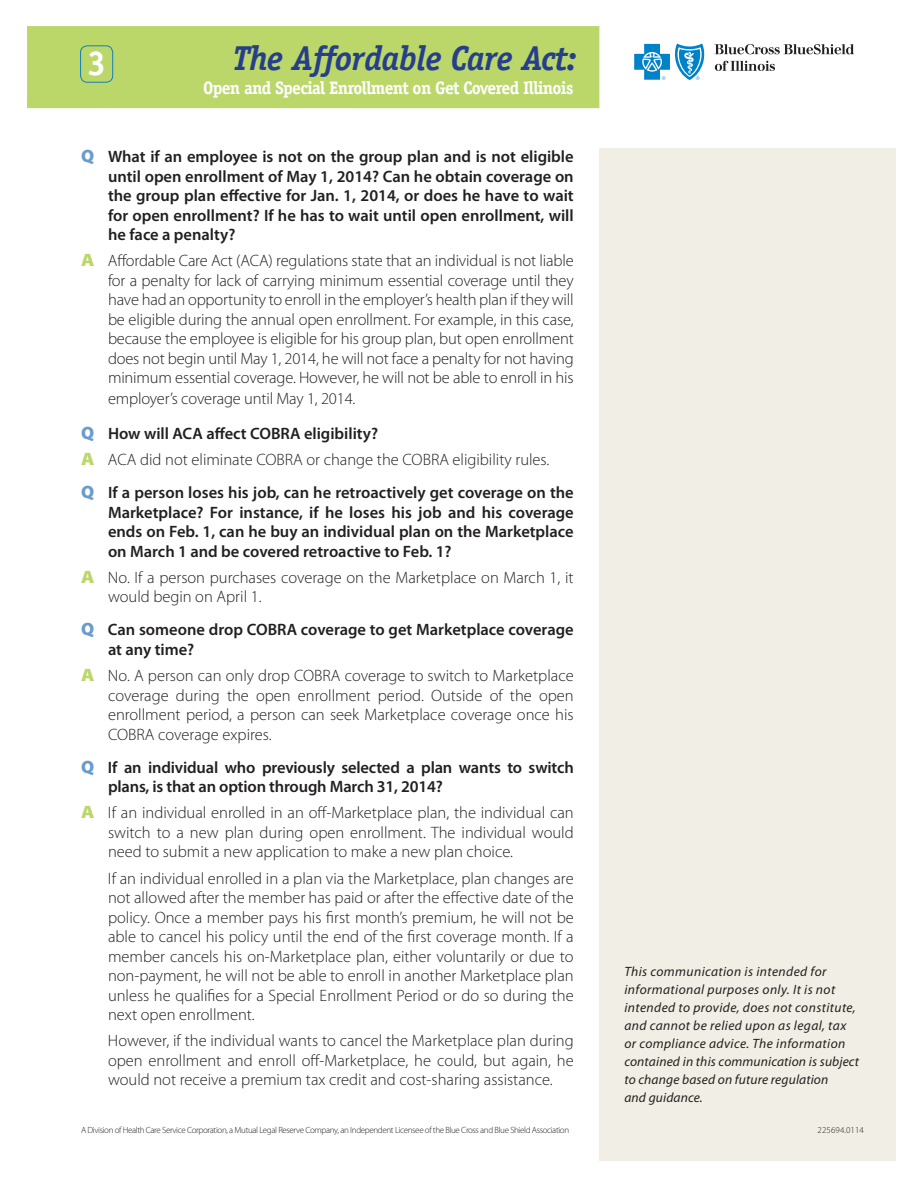
<style>
.page{position:relative;width:918px;height:1188px;background:#fff}
.page>*{position:absolute;margin:0;border:0;box-sizing:border-box;transform-origin:0 0}
.t1{font:italic 700 34.65px "Officina Serif";letter-spacing:-.025em;color:#263f8a}
.t2{font:700 34.5px "Officina Serif";color:#fff}
.t3{font:700 18px "Officina Serif";letter-spacing:-.04em;color:#fff}
.BODY_L_A_body{font:300 16.5px/19.5px "Myriad Pro";color:#231f20;text-align:justify}
.BODY_L_Q_body{font:600 16.5px/19.5px "Myriad Pro";color:#231f20;text-align:justify}
.Closing_statement{font:italic 13.5px/18px "Myriad Pro";letter-spacing:.03em;color:#231f20}
.t4{font:300 9px "Myriad Pro";letter-spacing:-.04em;color:#231f20}
.t5{font:300 9px "Myriad Pro";letter-spacing:.01em;color:#231f20}
.s1{font-weight:900;font-size:18px;color:#699cce}
.s2{font-weight:900;font-size:18px;color:#bbd76a}
</style>
<div class="page">
<svg style="left:634px;top:44px;width:71px;height:36px"></svg>
<svg style="left:715px;top:44px;width:139px;height:10px"></svg>
<svg style="left:715px;top:61px;width:60px;height:10px"></svg>
<div style="left:27px;top:26px;width:572px;height:82px;background:#bbd76a"></div>
<div style="left:80px;top:45px;width:33px;height:38px;border:1px solid #107fbe;border-radius:7px"></div>
<div style="left:599px;top:148px;width:297px;height:1013px;background:#f1eee5"></div>
<p class="t2" style="left:87px;top:42px;width:21px">3</p>
<h1 class="t1" style="left:232px;top:38px;width:347px">The Affordable Care Act:</h1>
<p class="t3" style="left:203px;top:77px;width:372px">Open and Special Enrollment on Get Covered Illinois</p>
<p class="BODY_L_Q_body" style="left:108px;top:146px;width:467px;text-indent:-27px"><span class="s1">Q</span> What if an employee is not on the group plan and is not eligible until open enrollment of May 1, 2014? Can he obtain coverage on the group plan effective for Jan. 1, 2014, or does he have to wait for open enrollment? If he has to wait until open enrollment, will he face a penalty?</p>
<p class="BODY_L_A_body" style="left:108px;top:251px;width:467px;text-indent:-27px"><span class="s2">A</span> Affordable Care Act (ACA) regulations state that an individual is not liable for a penalty for lack of carrying minimum essential coverage until they have had an opportunity to enroll in the employer’s health plan if they will be eligible during the annual open enrollment. For example, in this case, because the employee is eligible for his group plan, but open enrollment does not begin until May 1, 2014, he will not face a penalty for not having minimum essential coverage. However, he will not be able to enroll in his</p>
<p class="BODY_L_A_body" style="left:108px;top:389px;width:249px">employer’s coverage until May 1, 2014.</p>
<p class="BODY_L_Q_body" style="left:81px;top:423px;width:299px"><span class="s1">Q</span> How will ACA affect COBRA eligibility?</p>
<p class="BODY_L_A_body" style="left:81px;top:450px;width:470px"><span class="s2">A</span> ACA did not eliminate COBRA or change the COBRA eligibility rules.</p>
<p class="BODY_L_Q_body" style="left:108px;top:482px;width:467px;text-indent:-27px"><span class="s1">Q</span> If a person loses his job, can he retroactively get coverage on the Marketplace? For instance, if he loses his job and his coverage ends on Feb. 1, can he buy an individual plan on the Marketplace on March 1 and be covered retroactive to Feb. 1?</p>
<p class="BODY_L_A_body" style="left:108px;top:568px;width:467px;text-indent:-27px"><span class="s2">A</span> No. If a person purchases coverage on the Marketplace on March 1, it would begin on April 1.</p>
<p class="BODY_L_Q_body" style="left:108px;top:620px;width:467px;text-indent:-27px"><span class="s1">Q</span> Can someone drop COBRA coverage to get Marketplace coverage at any time?</p>
<p class="BODY_L_A_body" style="left:108px;top:666px;width:467px;text-indent:-27px"><span class="s2">A</span> No. A person can only drop COBRA coverage to switch to Marketplace coverage during the open enrollment period. Outside of the open enrollment period, a person can seek Marketplace coverage once his COBRA coverage expires.</p>
<p class="BODY_L_Q_body" style="left:108px;top:757px;width:467px;text-indent:-27px"><span class="s1">Q</span> If an individual who previously selected a plan wants to switch plans, is that an option through March 31, 2014?</p>
<p class="BODY_L_A_body" style="left:108px;top:803px;width:467px;text-indent:-27px"><span class="s2">A</span> If an individual enrolled in an off-Marketplace plan, the individual can switch to a new plan during open enrollment. The individual would need to submit a new application to make a new plan choice.</p>
<p class="BODY_L_A_body" style="left:108px;top:869px;width:467px">If an individual enrolled in a plan via the Marketplace, plan changes are not allowed after the member has paid or after the effective date of the policy. Once a member pays his first month’s premium, he will not be able to cancel his policy until the end of the first coverage month. If a member cancels his on-Marketplace plan, either voluntarily or due to non-payment, he will not be able to enroll in another Marketplace plan unless he qualifies for a Special Enrollment Period or do so during the next open enrollment.</p>
<p class="BODY_L_A_body" style="left:108px;top:1031px;width:467px">However, if the individual wants to cancel the Marketplace plan during open enrollment and enroll off-Marketplace, he could, but again, he would not receive a premium tax credit and cost-sharing assistance.</p>
<p class="t4" style="left:81px;top:1125px;width:490px">A Division of Health Care Service Corporation, a Mutual Legal Reserve Company, an Independent Licensee of the Blue Cross and Blue Shield Association</p>
<p class="t5" style="left:818px;top:1125px;width:48px">225694.0114</p>
<p class="Closing_statement" style="left:624px;top:962px;width:236px">This communication is intended for informational purposes only. It is not intended to provide, does not constitute, and cannot be relied upon as legal, tax or compliance advice. The information contained in this communication is subject to change based on future regulation<br>and guidance.</p>
</div>
